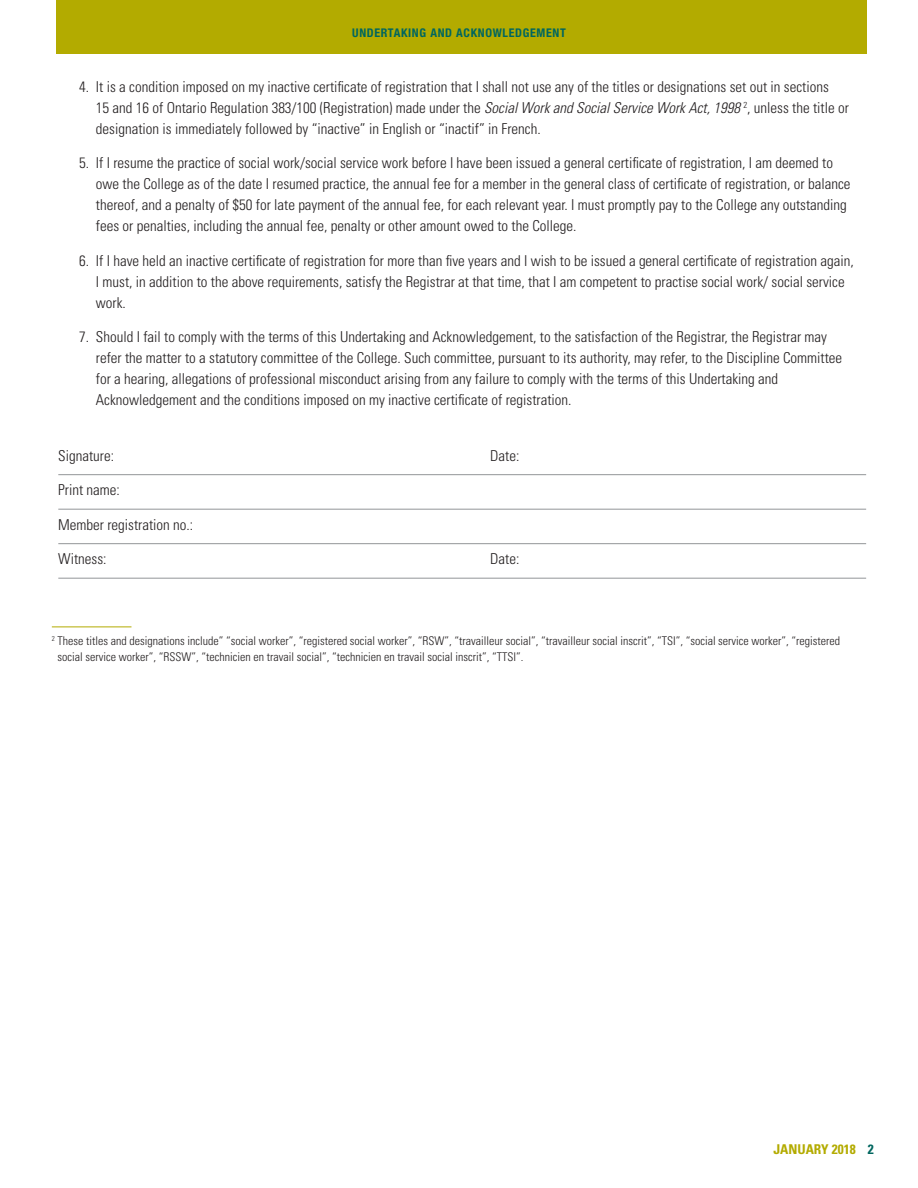
<style>
.page{position:relative;width:918px;height:1188px;background:#fff}
.page>*{position:absolute;margin:0;border:0;box-sizing:border-box;transform-origin:0 0}
.t1{font:300 condensed 15px/21px "Univers";color:#231f20}
.t2{font:700 condensed 13.5px "Univers";color:#b3ab00}
.t3{font:300 condensed 12px/16.5px "Univers";color:#231f20}
.t4{font:700 condensed 12px "Helvetica Neue";letter-spacing:.055em;color:#00665f}
.s1{font-style:italic}
.s2{color:#00665f}
</style>
<div class="page">
<div style="left:57px;top:0;width:810px;height:54px;background:#b3ab00"></div>
<hr style="left:58px;top:474px;width:808px;height:1px;background:#939598">
<hr style="left:58px;top:509px;width:808px;height:1px;background:#939598">
<hr style="left:58px;top:543px;width:808px;height:1px;background:#939598">
<hr style="left:58px;top:578px;width:808px;height:1px;background:#939598">
<hr style="left:52px;top:627px;width:79px;height:1px;background:#b3ab00">
<p class="t4" style="left:352px;top:26px;width:215px">UNDERTAKING AND ACKNOWLEDGEMENT</p>
<p class="t1" style="left:96px;top:76px;width:754px;text-indent:-17px">4. It is a condition imposed on my inactive certificate of registration that I shall not use any of the titles or designations set out in sections<br>15 and 16 of Ontario Regulation 383/100 (Registration) made under the <span class="s1">Social Work and Social Service Work Act, 1998</span> <sup>2</sup>, unless the title or designation is immediately followed by “inactive” in English or “inactif” in French.</p>
<p class="t1" style="left:96px;top:153px;width:756px;text-indent:-17px">5. If I resume the practice of social work/social service work before I have been issued a general certificate of registration, I am deemed to owe the College as of the date I resumed practice, the annual fee for a member in the general class of certificate of registration, or balance thereof, and a penalty of $50 for late payment of the annual fee, for each relevant year. I must promptly pay to the College any outstanding fees or penalties, including the annual fee, penalty or other amount owed to the College.</p>
<p class="t1" style="left:96px;top:250px;width:759px;text-indent:-17px">6. If I have held an inactive certificate of registration for more than five years and I wish to be issued a general certificate of registration again,<br>I must, in addition to the above requirements, satisfy the Registrar at that time, that I am competent to practise social work/ social service work.</p>
<p class="t1" style="left:96px;top:327px;width:748px;text-indent:-17px">7. Should I fail to comply with the terms of this Undertaking and Acknowledgement, to the satisfaction of the Registrar, the Registrar may refer the matter to a statutory committee of the College. Such committee, pursuant to its authority, may refer, to the Discipline Committee for a hearing, allegations of professional misconduct arising from any failure to comply with the terms of this Undertaking and Acknowledgement and the conditions imposed on my inactive certificate of registration.</p>
<p class="t1" style="left:58px;top:445px;width:57px">Signature:</p>
<p class="t1" style="left:490px;top:445px;width:31px">Date:</p>
<p class="t1" style="left:58px;top:480px;width:63px">Print name:</p>
<p class="t1" style="left:58px;top:514px;width:136px">Member registration no.:</p>
<p class="t1" style="left:58px;top:549px;width:50px">Witness:</p>
<p class="t1" style="left:490px;top:549px;width:31px">Date:</p>
<p class="t3" style="left:58px;top:632px;width:784px;text-indent:-6px"><sup>2</sup> These titles and designations include” “social worker”, “registered social worker”, “RSW”, “travailleur social”, “travailleur social inscrit”, “TSI”, “social service worker”, “registered social service worker”, “RSSW”, “technicien en travail social”, “technicien en travail social inscrit”, “TTSI”.</p>
<p class="t2" style="left:773px;top:1141px;width:102px">JANUARY 2018 <span class="s2">2</span></p>
</div>
